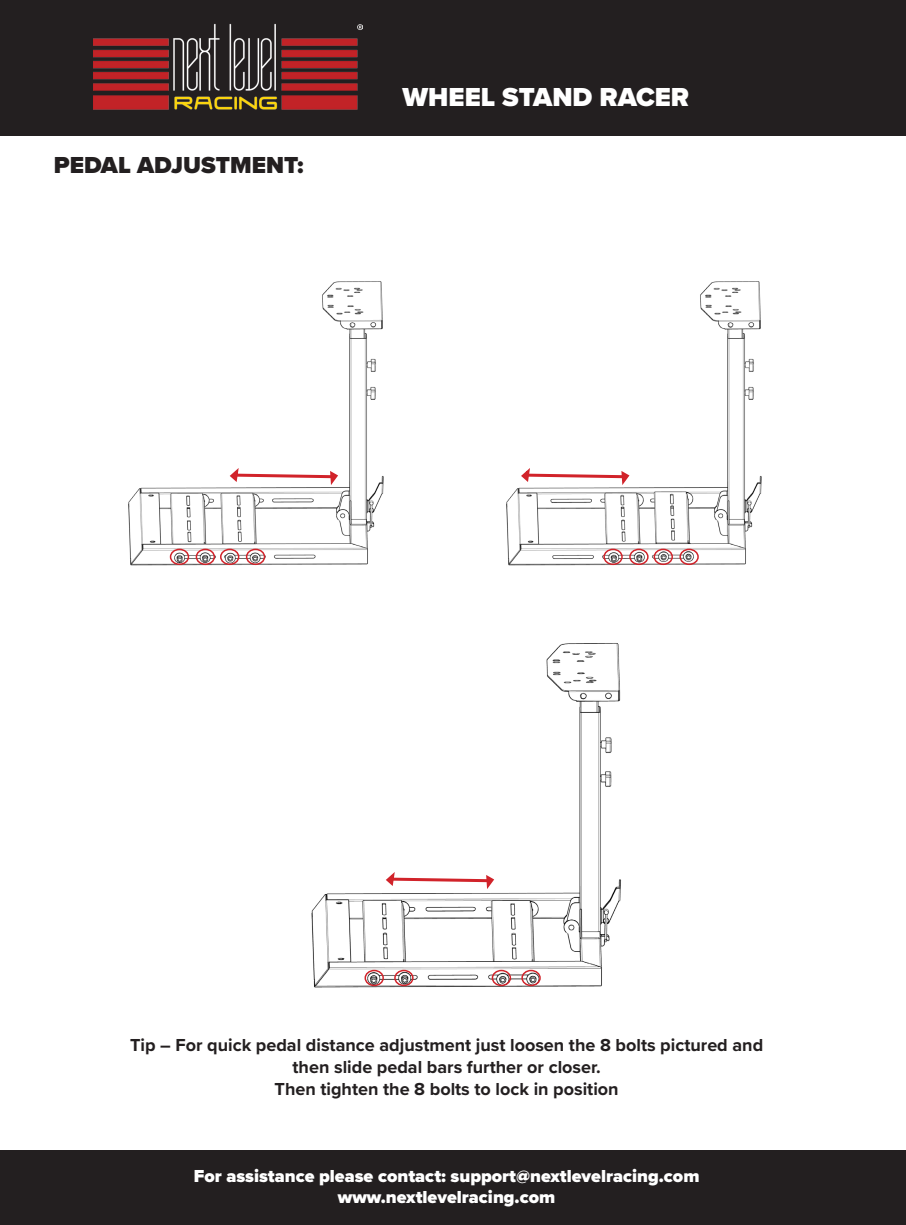
<style>
.page{position:relative;width:906px;height:1225px;background:#fff}
.page>*{position:absolute;margin:0;border:0;box-sizing:border-box;transform-origin:0 0}
.t1{font:900 27px "Proxima Nova";color:#fff}
.t2{font:900 24px "Proxima Nova";color:#231f20}
.t3{font:700 18px/21.6px "Proxima Nova";color:#231f20;text-align:center}
.t4{font:900 18px/21.6px "Proxima Nova";color:#fff;text-align:center}
</style>
<div class="page">
<div style="left:0;top:0;width:906px;height:136px;background:#231f20"></div>
<img style="left:94px;top:23px;width:269px;height:87px">
<div style="left:0;top:1149px;width:906px;height:76px;background:#231f20"></div>
<img style="left:506px;top:281px;width:256px;height:285px">
<img style="left:128px;top:281px;width:256px;height:285px">
<img style="left:311px;top:643px;width:310px;height:345px">
<div style="left:196px;top:548px;width:19px;height:17px;border:2px solid #d1232a;border-radius:50%"></div>
<div style="left:170px;top:548px;width:19px;height:17px;border:2px solid #d1232a;border-radius:50%"></div>
<svg style="left:227px;top:464px;width:113px;height:25px"></svg>
<div style="left:246px;top:548px;width:19px;height:17px;border:2px solid #d1232a;border-radius:50%"></div>
<div style="left:220px;top:548px;width:19px;height:17px;border:2px solid #d1232a;border-radius:50%"></div>
<svg style="left:519px;top:464px;width:112px;height:25px"></svg>
<div style="left:629px;top:548px;width:19px;height:17px;border:2px solid #d1232a;border-radius:50%"></div>
<div style="left:603px;top:548px;width:20px;height:17px;border:2px solid #d1232a;border-radius:50%"></div>
<div style="left:679px;top:548px;width:20px;height:17px;border:2px solid #d1232a;border-radius:50%"></div>
<div style="left:653px;top:548px;width:20px;height:17px;border:2px solid #d1232a;border-radius:50%"></div>
<svg style="left:383px;top:868px;width:113px;height:25px"></svg>
<div style="left:394px;top:969px;width:19px;height:17px;border:2px solid #d1232a;border-radius:50%"></div>
<div style="left:364px;top:969px;width:20px;height:17px;border:2px solid #d1232a;border-radius:50%"></div>
<div style="left:521px;top:969px;width:20px;height:17px;border:2px solid #d1232a;border-radius:50%"></div>
<div style="left:492px;top:969px;width:19px;height:17px;border:2px solid #d1232a;border-radius:50%"></div>
<p class="t2" style="left:54px;top:147px;width:251px">PEDAL ADJUSTMENT:</p>
<h1 class="t1" style="left:402px;top:77px;width:288px">WHEEL STAND RACER</h1>
<p class="t3" style="left:130px;top:1034px;width:634px">Tip – For quick pedal distance adjustment just loosen the 8 bolts pictured and then slide pedal bars further or closer.</p>
<p class="t3" style="left:274px;top:1077px;width:345px">Then tighten the 8 bolts to lock in position</p>
<p class="t4" style="left:194px;top:1164px;width:507px">For assistance please contact: support@nextlevelracing.com www.nextlevelracing.com</p>
</div>
